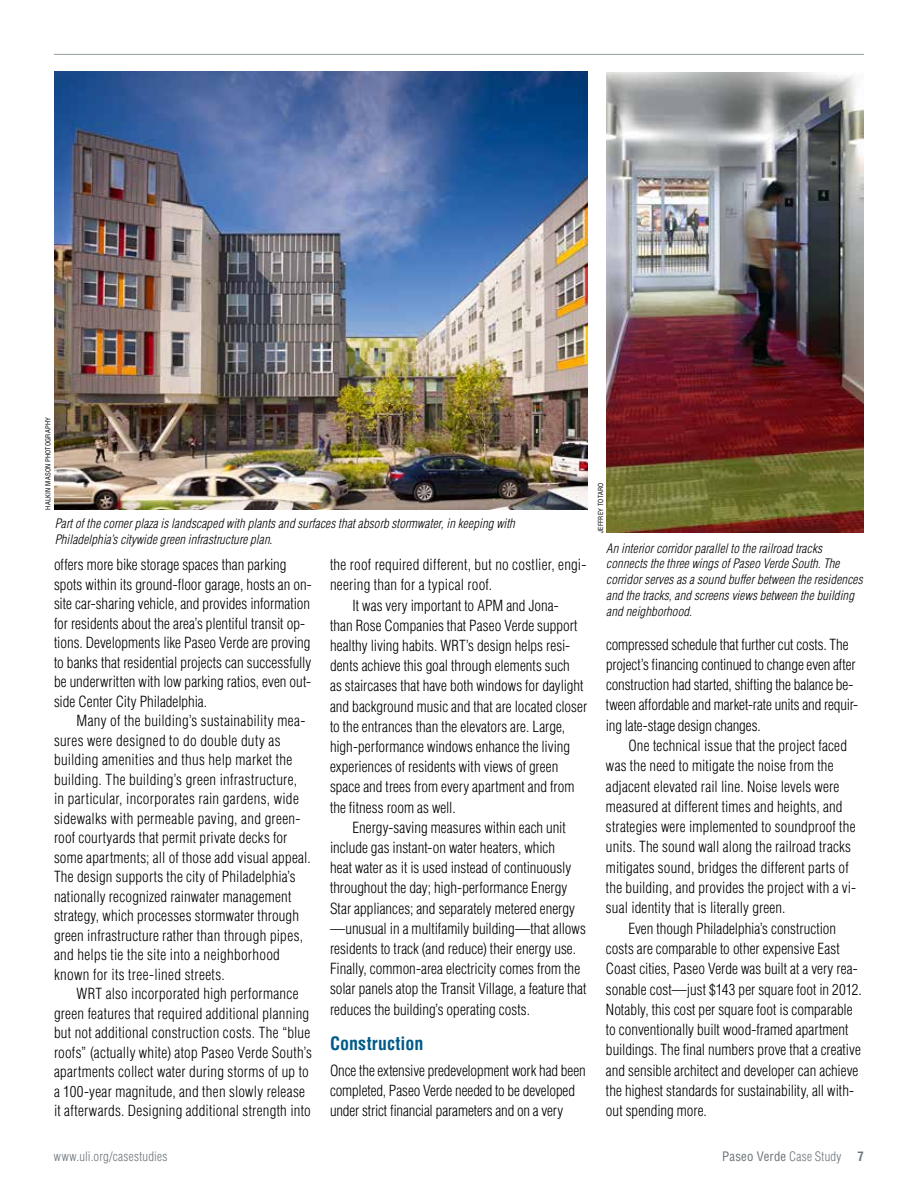
<style>
.page{position:relative;width:918px;height:1188px;background:#fff}
.page>*{position:absolute;margin:0;border:0;box-sizing:border-box;transform-origin:0 0}
.t1{font:700 condensed 18px "Helvetica LT Std";letter-spacing:.01em;color:#005b89}
.t2{font:300 condensed 15px/19.5px "Helvetica LT Std";letter-spacing:.005em;color:#000}
.t3{font:italic 300 condensed 12.75px/15.8px "Helvetica LT Std";letter-spacing:.01em;color:#000}
.t4{font:300 condensed 12.75px "Helvetica LT Std";letter-spacing:.02em;color:#6a747b}
.t5{font:condensed 12.75px "Helvetica LT Std";letter-spacing:.02em;color:#6a747b}
.t6{font:700 condensed 12.75px "Helvetica LT Std";color:#6a747b}
.t7{font:condensed 6.75px "Helvetica LT Std";letter-spacing:.03em;color:#000}
.s1{font-weight:300}
</style>
<div class="page">
<hr style="left:54px;top:54px;width:810px;height:1px;background:#949ca1">
<img style="left:606px;top:72px;width:258px;height:461px">
<img style="left:54px;top:72px;width:534px;height:438px">
<p class="t7" style="left:44px;top:510px;width:94px;rotate:-90deg">HALKIN MASON PHOTOGRAPHY</p>
<p class="t3" style="left:55px;top:516px;width:462px">Part of the corner plaza is landscaped with plants and surfaces that absorb stormwater, in keeping with<br>Philadelphia’s citywide green infrastructure plan.</p>
<p class="t2" style="left:54px;top:555px;width:259px">offers more bike storage spaces than parking spots within its ground-floor garage, hosts an on&shy;site car-sharing vehicle, and provides information for residents about the area’s plentiful transit op&shy;tions. Developments like Paseo Verde are proving to banks that residential projects can successfully be underwritten with low parking ratios, even out&shy;side Center City Philadelphia.</p>
<p class="t2" style="left:54px;top:711px;width:258px;text-indent:22px">Many of the building’s sustainability mea&shy;sures were designed to do double duty as building amenities and thus help market the building. The building’s green infrastructure, in particular, incorporates rain gardens, wide sidewalks with permeable paving, and green&shy;roof courtyards that permit private decks for some apartments; all of those add visual appeal.<br>The design supports the city of Philadelphia’s nationally recognized rainwater management strategy, which processes stormwater through green infrastructure rather than through pipes, and helps tie the site into a neighborhood known for its tree-lined streets.</p>
<p class="t2" style="left:54px;top:984px;width:260px;text-indent:22px">WRT also incorporated high performance green features that required additional planning but not additional construction costs. The “blue roofs” (actually white) atop Paseo Verde South’s apartments collect water during storms of up to a 100-year magnitude, and then slowly release it afterwards. Designing additional strength into</p>
<p class="t2" style="left:330px;top:555px;width:258px">the roof required different, but no costlier, engi-</p>
<p class="t2" style="left:330px;top:575px;width:164px">neering than for a typical roof.</p>
<p class="t2" style="left:353px;top:595px;width:208px">It was very important to APM and Jona-</p>
<p class="t2" style="left:330px;top:615px;width:249px">than Rose Companies that Paseo Verde support</p>
<p class="t2" style="left:330px;top:636px;width:242px">healthy living habits. WRT’s design helps resi-</p>
<p class="t2" style="left:330px;top:656px;width:241px">dents achieve this goal through elements such</p>
<p class="t2" style="left:330px;top:676px;width:255px">as staircases that have both windows for daylight</p>
<p class="t2" style="left:330px;top:696px;width:259px">and background music and that are located closer</p>
<p class="t2" style="left:330px;top:717px;width:237px">to the entrances than the elevators are. Large,</p>
<p class="t2" style="left:330px;top:737px;width:242px">high-performance windows enhance the living</p>
<p class="t2" style="left:330px;top:757px;width:230px">experiences of residents with views of green</p>
<p class="t2" style="left:330px;top:777px;width:246px">space and trees from every apartment and from</p>
<p class="t2" style="left:330px;top:797px;width:127px">the fitness room as well.</p>
<p class="t2" style="left:353px;top:818px;width:215px">Energy-saving measures within each unit</p>
<p class="t2" style="left:330px;top:838px;width:227px">include gas instant-on water heaters, which</p>
<p class="t2" style="left:330px;top:858px;width:243px">heat water as it is used instead of continuously</p>
<p class="t2" style="left:330px;top:878px;width:239px">throughout the day; high-performance Energy</p>
<p class="t2" style="left:330px;top:898px;width:247px">Star appliances; and separately metered energy</p>
<p class="t2" style="left:330px;top:919px;width:257px">—unusual in a multifamily building—that allows</p>
<p class="t2" style="left:330px;top:939px;width:248px">residents to track (and reduce) their energy use.</p>
<p class="t2" style="left:330px;top:959px;width:252px">Finally, common-area electricity comes from the</p>
<p class="t2" style="left:330px;top:979px;width:258px">solar panels atop the Transit Village, a feature that</p>
<p class="t2" style="left:330px;top:999px;width:202px">reduces the building’s operating costs.</p>
<p class="t1" style="left:330px;top:1032px;width:95px">Construction</p>
<p class="t2" style="left:330px;top:1060px;width:257px;line-height:20.2px">Once the extensive predevelopment work had been completed, Paseo Verde needed to be developed under strict financial parameters and on a very</p>
<p class="t7" style="left:597px;top:533px;width:52px;rotate:-90deg">JEFFREY TOTARO</p>
<p class="t3" style="left:606px;top:540px;width:258px">An interior corridor parallel to the railroad tracks connects the three wings of Paseo Verde South. The corridor serves as a sound buffer between the residences and the tracks, and screens views between the building and neighborhood.</p>
<p class="t2" style="left:606px;top:634px;width:254px;line-height:20.2px">compressed schedule that further cut costs. The project’s financing continued to change even after construction had started, shifting the balance be&shy;tween affordable and market-rate units and requir&shy;ing late-stage design changes.</p>
<p class="t2" style="left:606px;top:735px;width:252px;line-height:20.2px;text-indent:22px">One technical issue that the project faced was the need to mitigate the noise from the adjacent elevated rail line. Noise levels were measured at different times and heights, and strategies were implemented to soundproof the units. The sound wall along the railroad tracks mitigates sound, bridges the different parts of the building, and provides the project with a vi&shy;sual identity that is literally green.</p>
<p class="t2" style="left:606px;top:918px;width:257px;line-height:20.2px;text-indent:22px">Even though Philadelphia’s construction costs are comparable to other expensive East Coast cities, Paseo Verde was built at a very rea&shy;sonable cost—just $143 per square foot in 2012.<br>Notably, this cost per square foot is comparable to conventionally built wood-framed apartment buildings. The final numbers prove that a creative and sensible architect and developer can achieve the highest standards for sustainability, all with&shy;out spending more.</p>
<p class="t4" style="left:54px;top:1149px;width:115px">www.uli.org/casestudies</p>
<p class="t5" style="left:722px;top:1149px;width:121px">Paseo Verde <span class="s1">Case Study</span></p>
<p class="t6" style="left:858px;top:1149px;width:8px">7</p>
</div>
